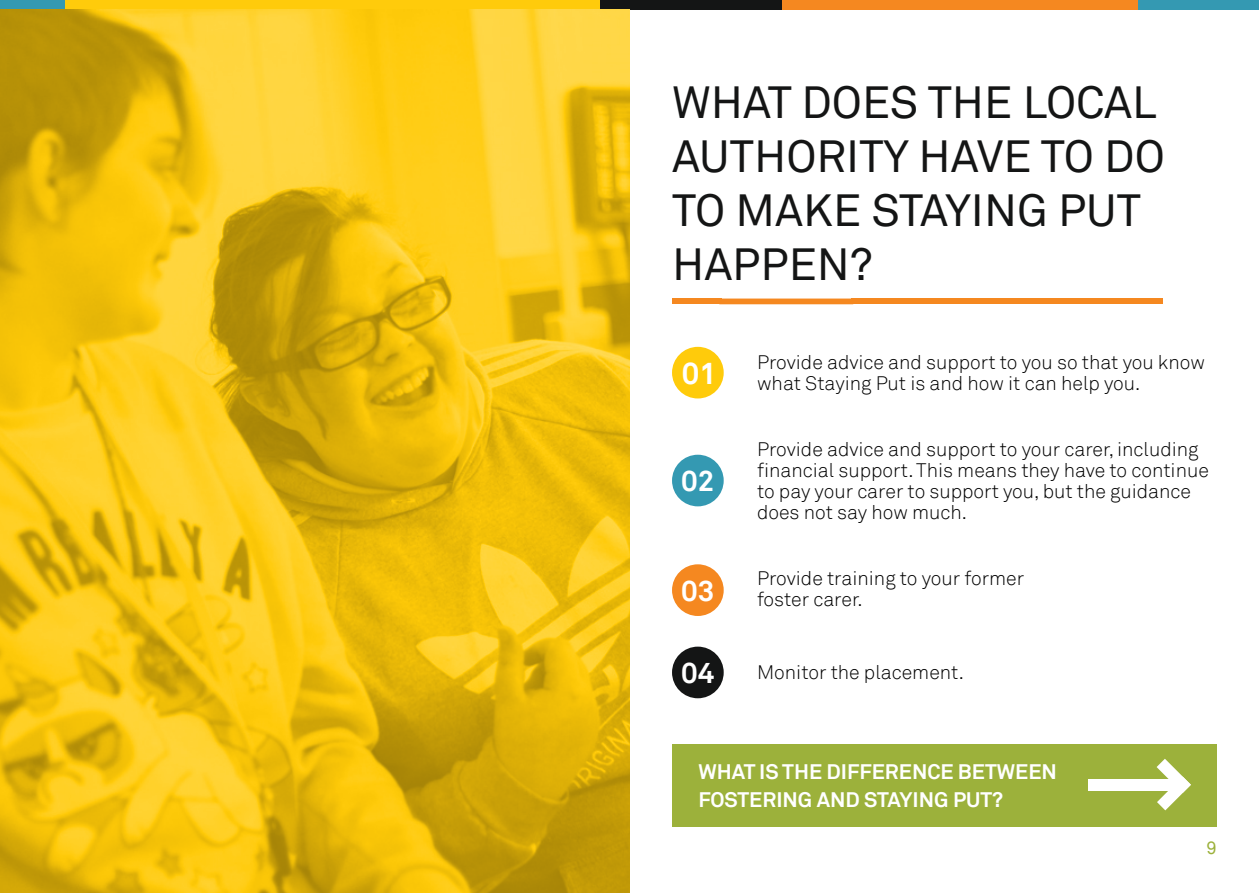
<style>
.page{position:relative;width:1259px;height:893px;background:#fff}
.page>*{position:absolute;margin:0;border:0;box-sizing:border-box;transform-origin:0 0}
.t1{font:45px/54px "Akkurat";color:#141515}
.t2{font:700 30.75px "Akkurat";color:#fff}
.t3{font:700 29.1px "Akkurat";color:#fff}
.t4{font:700 21px/28.5px "Akkurat";color:#fff}
.t5{font:300 19.5px/21px "Akkurat";color:#000}
.t6{font:18px "Akkurat";color:#9cb13b}
</style>
<div class="page">
<div style="left:780px;top:0;width:374px;height:10px;background:#f58820"></div>
<div style="left:598px;top:0;width:184px;height:10px;background:#141515"></div>
<div style="left:65px;top:0;width:535px;height:10px;background:#ffcb0b"></div>
<div style="left:0;top:0;width:65px;height:10px;background:#3499b2"></div>
<div style="left:1137px;top:0;width:122px;height:10px;background:#3499b2"></div>
<div style="left:672px;top:744px;width:544px;height:83px;background:#9cb13b"></div>
<img style="left:0;top:10px;width:629px;height:883px">
<svg style="left:721px;top:299px;width:131px;height:5px"></svg>
<div style="left:672px;top:299px;width:49px;height:5px;background:#f58820"></div>
<div style="left:852px;top:299px;width:131px;height:5px;background:#f58820"></div>
<div style="left:913px;top:299px;width:143px;height:5px;background:#f58820"></div>
<div style="left:1056px;top:299px;width:107px;height:5px;background:#f58820"></div>
<div style="left:672px;top:347px;width:51px;height:51px;background:#ffcb0b;border-radius:50%"></div>
<div style="left:672px;top:455px;width:51px;height:51px;background:#3499b2;border-radius:50%"></div>
<div style="left:672px;top:564px;width:51px;height:52px;background:#f58820;border-radius:50%"></div>
<div style="left:672px;top:647px;width:51px;height:51px;background:#141515;border-radius:50%"></div>
<div style="left:1088px;top:779px;width:95px;height:12px;background:#fff"></div>
<svg style="left:1156px;top:759px;width:35px;height:51px"></svg>
<h1 class="t1" style="left:672px;top:76px;width:494px">WHAT DOES THE LOCAL<br>AUTHORITY HAVE TO DO<br>TO MAKE STAYING PUT<br>HAPPEN?</h1>
<h2 class="t2" style="left:682px;top:354px;width:37px">01</h2>
<h3 class="t3" style="left:681px;top:462px;width:35px">02</h3>
<h3 class="t3" style="left:681px;top:572px;width:35px">03</h3>
<h3 class="t3" style="left:681px;top:654px;width:35px">04</h3>
<p class="t5" style="left:757px;top:352px;width:449px">Provide advice and support to you so that you know what Staying Put is and how it can help you.</p>
<p class="t5" style="left:757px;top:439px;width:453px">Provide advice and support to your carer, including financial support. This means they have to continue to pay your carer to support you, but the guidance does not say how much.</p>
<p class="t5" style="left:757px;top:568px;width:269px">Provide training to your former foster carer.</p>
<p class="t5" style="left:757px;top:662px;width:208px">Monitor the placement.</p>
<p class="t4" style="left:698px;top:757px;width:360px">WHAT IS THE DIFFERENCE BETWEEN<br>FOSTERING AND STAYING PUT?</p>
<p class="t6" style="left:1206px;top:837px;width:12px">9</p>
</div>
